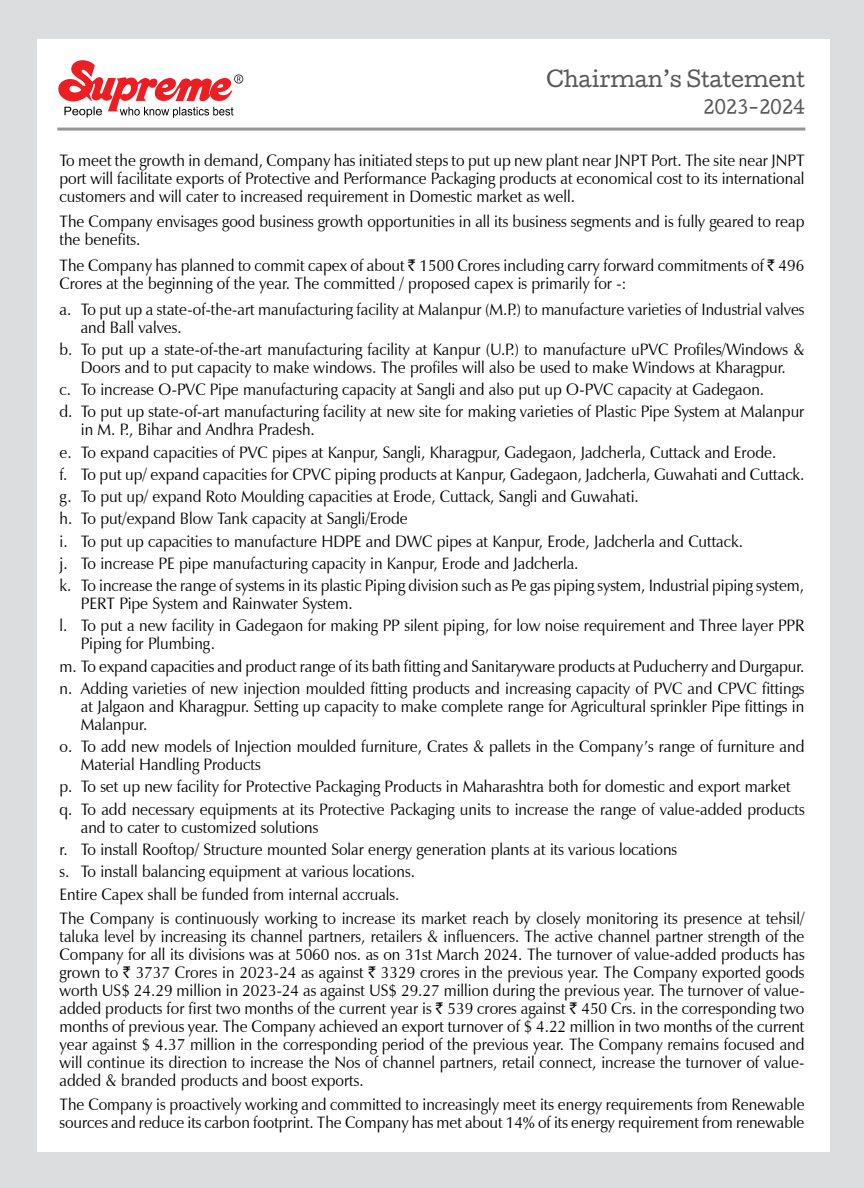
<style>
.page{position:relative;width:864px;height:1188px;background:#dcddde}
.page>*{position:absolute;margin:0;border:0;box-sizing:border-box;transform-origin:0 0}
.t1{font:21px "Cutive";color:#58595b;scale:.95 1}
.t2{font:18px "Cutive";color:#58595b;scale:.95 1}
.t3{font:16.5px/18px "Zapf Humanist 601 BT";color:#000;scale:.95 1}
.s1{font-family:"Rupee"}
</style>
<div class="page">
<div style="left:37px;top:39px;width:793px;height:1112px;background:#fff"></div>
<hr style="left:57px;top:128px;width:748px;height:3px;background:#939598">
<svg style="left:58px;top:60px;width:185px;height:58px"></svg>
<p class="t1" style="left:546px;top:63px;width:274px">Chairman’s Statement</p>
<p class="t2" style="left:704px;top:93px;width:109px">2023-2024</p>
<p class="t3" style="left:60px;top:151px;width:786px;text-align:justify">To meet the growth in demand, Company has initiated steps to put up new plant near JNPT Port. The site near JNPT port will facilitate exports of Protective and Performance Packaging products at economical cost to its international customers and will cater to increased requirement in Domestic market as well.</p>
<p class="t3" style="left:60px;top:213px;width:786px">The Company envisages good business growth opportunities in all its business segments and is fully geared to reap the benefits.</p>
<p class="t3" style="left:60px;top:256px;width:786px">The Company has planned to commit capex of about <span class="s1">R</span> 1500 Crores including carry forward commitments of <span class="s1">R</span> 496<br>Crores at the beginning of the year. The committed / proposed capex is primarily for -:</p>
<p class="t3" style="left:81px;top:300px;width:763px;text-indent:-21px">a. To put up a state-of-the-art manufacturing facility at Malanpur (M.P.) to manufacture varieties of Industrial valves and Ball valves.</p>
<p class="t3" style="left:60px;top:340px;width:786px;text-align:center">b. To put up a state-of-the-art manufacturing facility at Kanpur (U.P.) to manufacture uPVC Profiles/Windows &amp;<br>Doors and to put capacity to make windows. The profiles will also be used to make Windows at Kharagpur.</p>
<p class="t3" style="left:60px;top:378px;width:786px;line-height:22.2px">c. To increase O-PVC Pipe manufacturing capacity at Sangli and also put up O-PVC capacity at Gadegaon.<br>d. To put up state-of-art manufacturing facility at new site for making varieties of Plastic Pipe System at Malanpur</p>
<p class="t3" style="left:60px;top:419px;width:786px;line-height:22.2px;text-indent:21px">in M. P., Bihar and Andhra Pradesh.<br>e. To expand capacities of PVC pipes at Kanpur, Sangli, Kharagpur, Gadegaon, Jadcherla, Cuttack and Erode.<br>f. To put up/ expand capacities for CPVC piping products at Kanpur, Gadegaon, Jadcherla, Guwahati and Cuttack. g. To put up/ expand Roto Moulding capacities at Erode, Cuttack, Sangli and Guwahati.<br>h. To put/expand Blow Tank capacity at Sangli/Erode<br>i. To put up capacities to manufacture HDPE and DWC pipes at Kanpur, Erode, Jadcherla and Cuttack.<br>j. To increase PE pipe manufacturing capacity in Kanpur, Erode and Jadcherla.<br>k. To increase the range of systems in its plastic Piping division such as Pe gas piping system, Industrial piping system,</p>
<p class="t3" style="left:60px;top:592px;width:786px;line-height:22.2px;text-indent:21px">PERT Pipe System and Rainwater System.<br>l. To put a new facility in Gadegaon for making PP silent piping, for low noise requirement and Three layer PPR</p>
<p class="t3" style="left:60px;top:633px;width:786px;line-height:22.2px;text-indent:21px">Piping for Plumbing.<br>m. To expand capacities and product range of its bath fitting and Sanitaryware products at Puducherry and Durgapur. n. Adding varieties of new injection moulded fitting products and increasing capacity of PVC and CPVC fittings</p>
<p class="t3" style="left:81px;top:697px;width:763px">at Jalgaon and Kharagpur. Setting up capacity to make complete range for Agricultural sprinkler Pipe fittings in<br>Malanpur.</p>
<p class="t3" style="left:81px;top:738px;width:763px;text-indent:-21px">o. To add new models of Injection moulded furniture, Crates &amp; pallets in the Company’s range of furniture and<br>Material Handling Products</p>
<p class="t3" style="left:60px;top:776px;width:786px;line-height:22.2px">p. To set up new facility for Protective Packaging Products in Maharashtra both for domestic and export market q. To add necessary equipments at its Protective Packaging units to increase the range of value-added products</p>
<p class="t3" style="left:60px;top:816px;width:652px;line-height:22.2px;text-indent:21px">and to cater to customized solutions<br>r. To install Rooftop/ Structure mounted Solar energy generation plants at its various locations s. To install balancing equipment at various locations.<br>Entire Capex shall be funded from internal accruals.</p>
<p class="t3" style="left:60px;top:909px;width:786px;text-align:justify">The Company is continuously working to increase its market reach by closely monitoring its presence at tehsil/ taluka level by increasing its channel partners, retailers &amp; influencers. The active channel partner strength of the Company for all its divisions was at 5060 nos. as on 31st March 2024. The turnover of value-added products has grown to <span class="s1">R</span> 3737 Crores in 2023-24 as against <span class="s1">R</span> 3329 crores in the previous year. The Company exported goods worth US$ 24.29 million in 2023-24 as against US$ 29.27 million during the previous year. The turnover of value&shy;added products for first two months of the current year is <span class="s1">R</span> 539 crores against <span class="s1">R</span> 450 Crs. in the corresponding two months of previous year. The Company achieved an export turnover of $ 4.22 million in two months of the current year against $ 4.37 million in the corresponding period of the previous year. The Company remains focused and will continue its direction to increase the Nos of channel partners, retail connect, increase the turnover of value&shy;added &amp; branded products and boost exports.</p>
<p class="t3" style="left:60px;top:1096px;width:786px">The Company is proactively working and committed to increasingly meet its energy requirements from Renewable sources and reduce its carbon footprint. The Company has met about 14% of its energy requirement from renewable</p>
</div>
